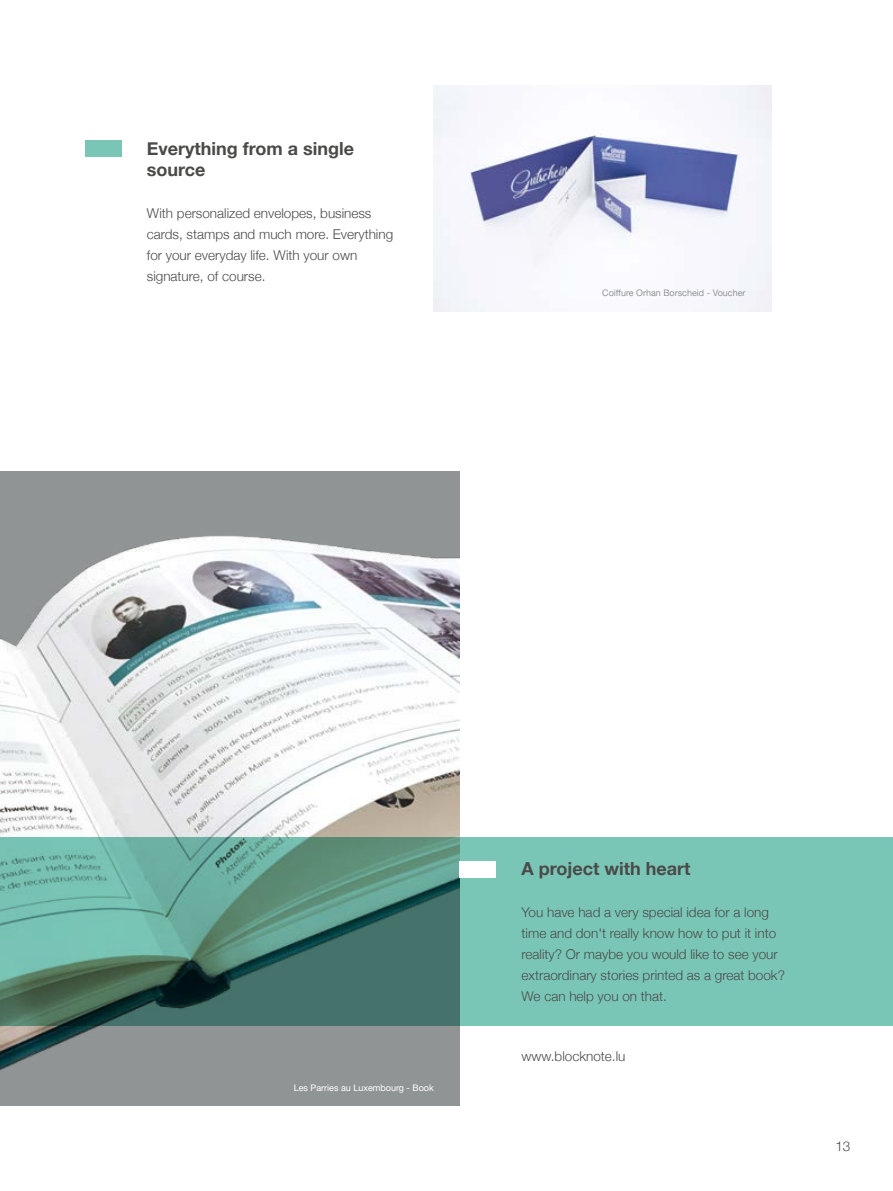
<style>
.page{position:relative;width:893px;height:1191px;background:#fff}
.page>*{position:absolute;margin:0;border:0;box-sizing:border-box;transform-origin:0 0}
.t1{font:700 18px/21px "Helvetica Neue";color:#4a4a49}
.t2{font:300 13.5px/21px "Helvetica Neue";color:#4a4a49}
.t3{font:9px "Helvetica Neue";color:#929596}
.t4{font:9px "Helvetica Neue";color:#fff}
</style>
<div class="page">
<img style="left:0;top:472px;width:459px;height:634px">
<svg style="left:0;top:838px;width:893px;height:188px;background:#67a899"></svg>
<img style="left:434px;top:85px;width:337px;height:226px">
<div style="left:85px;top:141px;width:36px;height:16px;background:#7ac6b6"></div>
<div style="left:459px;top:861px;width:37px;height:16px;background:#fff"></div>
<h1 class="t1" style="left:147px;top:139px;width:209px">Everything from a single source</h1>
<p class="t2" style="left:147px;top:202px;width:248px">With personalized envelopes, business cards, stamps and much more. Everything for your everyday life. With your own signature, of course.</p>
<p class="t3" style="left:602px;top:286px;width:145px">Coiffure Orhan Borscheid - Voucher</p>
<p class="t4" style="left:294px;top:1081px;width:141px">Les Parries au Luxembourg - Book</p>
<h1 class="t1" style="left:522px;top:858px;width:171px">A project with heart</h1>
<p class="t2" style="left:522px;top:900px;width:265px">You have had a very special idea for a long time and don't really know how to put it into reality? Or maybe you would like to see your extraordinary stories printed as a great book?<br>We can help you on that.</p>
<p class="t2" style="left:522px;top:1044px;width:105px">www.blocknote.lu</p>
<p class="t2" style="left:835px;top:1134px;width:17px">13</p>
</div>
